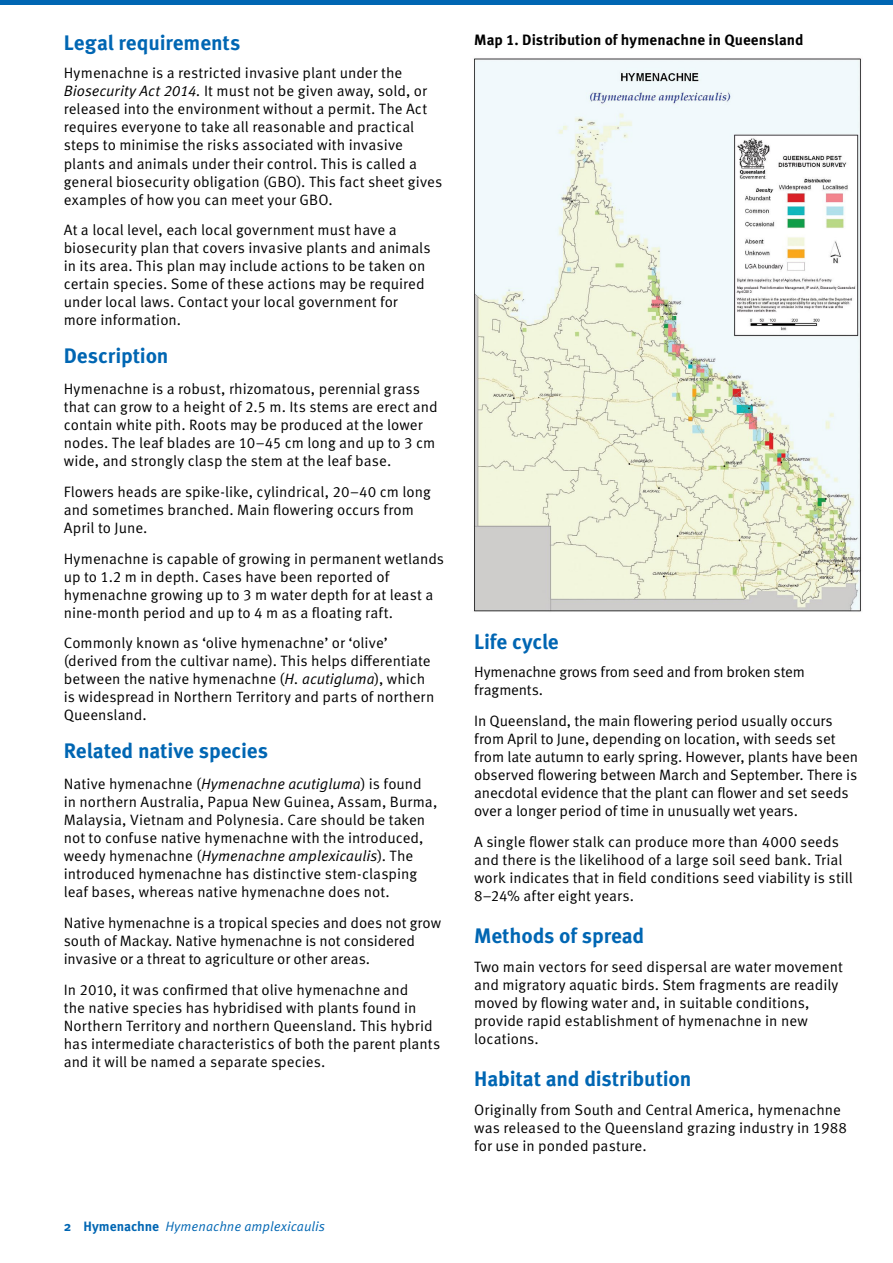
<style>
.page{position:relative;width:893px;height:1263px;background:#fff}
.page>*{position:absolute;margin:0;border:0;box-sizing:border-box;transform-origin:0 0}
.header01{font:700 21px "Meta OT";letter-spacing:-.005em;color:#0066b3}
.bodycopy{font:700 21px "Meta OT";letter-spacing:-.005em;color:#0066b3}
.bodycopy-2{font:15px/18px "Meta OT";color:#000}
.bodycopy-3{font:700 15px "Meta OT";color:#000}
.t1{font:italic 13.5px "Meta OT";color:#0066b3}
.s1{font-style:italic}
.s2{font-weight:700;font-style:normal}
</style>
<div class="page">
<hr style="left:0;top:0;width:893px;height:4px;background:#0066b3">
<img style="left:474px;top:58px;width:387px;height:554px">
<p class="header01" style="left:64px;top:29px;width:178px">Legal requirements</p>
<p class="bodycopy-2" style="left:64px;top:64px;width:380px">Hymenachne is a restricted invasive plant under the <span class="s1">Biosecurity Act 2014.</span> It must not be given away, sold, or released into the environment without a permit. The Act requires everyone to take all reasonable and practical steps to minimise the risks associated with invasive plants and animals under their control. This is called a general biosecurity obligation (GBO). This fact sheet gives examples of how you can meet your GBO.</p>
<p class="bodycopy-2" style="left:64px;top:221px;width:368px">At a local level, each local government must have a biosecurity plan that covers invasive plants and animals in its area. This plan may include actions to be taken on certain species. Some of these actions may be required under local laws. Contact your local government for more information.</p>
<p class="bodycopy" style="left:64px;top:343px;width:106px">Description</p>
<p class="bodycopy-2" style="left:64px;top:380px;width:375px">Hymenachne is a robust, rhizomatous, perennial grass that can grow to a height of 2.5 m. Its stems are erect and contain white pith. Roots may be produced at the lower nodes. The leaf blades are 10–45 cm long and up to 3 cm wide, and strongly clasp the stem at the leaf base.</p>
<p class="bodycopy-2" style="left:64px;top:483px;width:369px">Flowers heads are spike-like, cylindrical, 20–40 cm long and sometimes branched. Main flowering occurs from<br>April to June.</p>
<p class="bodycopy-2" style="left:64px;top:549px;width:382px">Hymenachne is capable of growing in permanent wetlands up to 1.2 m in depth. Cases have been reported of hymenachne growing up to 3 m water depth for at least a nine-month period and up to 4 m as a floating raft.</p>
<p class="bodycopy-2" style="left:64px;top:634px;width:372px">Commonly known as ‘olive hymenachne’ or ‘olive’ (derived from the cultivar name). This helps differentiate between the native hymenachne (<span class="s1">H. acutigluma</span>), which is widespread in Northern Territory and parts of northern Queensland.</p>
<p class="bodycopy" style="left:64px;top:738px;width:206px">Related native species</p>
<p class="bodycopy-2" style="left:64px;top:775px;width:375px">Native hymenachne (<span class="s1">Hymenachne acutigluma</span>) is found in northern Australia, Papua New Guinea, Assam, Burma, Malaysia, Vietnam and Polynesia. Care should be taken not to confuse native hymenachne with the introduced, weedy hymenachne (<span class="s1">Hymenachne amplexicaulis</span>). The introduced hymenachne has distinctive stem-clasping leaf bases, whereas native hymenachne does not.</p>
<p class="bodycopy-2" style="left:64px;top:914px;width:379px">Native hymenachne is a tropical species and does not grow south of Mackay. Native hymenachne is not considered invasive or a threat to agriculture or other areas.</p>
<p class="bodycopy-2" style="left:64px;top:980px;width:378px">In 2010, it was confirmed that olive hymenachne and<br>the native species has hybridised with plants found in Northern Territory and northern Queensland. This hybrid has intermediate characteristics of both the parent plants and it will be named a separate species.</p>
<p class="t1" style="left:64px;top:1218px;width:263px"><span class="s2">2 Hymenachne</span> Hymenachne amplexicaulis</p>
<p class="bodycopy-3" style="left:474px;top:31px;width:331px">Map 1. Distribution of hymenachne in Queensland</p>
<p class="header01" style="left:474px;top:628px;width:86px">Life cycle</p>
<p class="bodycopy-2" style="left:474px;top:663px;width:332px">Hymenachne grows from seed and from broken stem fragments.</p>
<p class="bodycopy-2" style="left:474px;top:712px;width:385px">In Queensland, the main flowering period usually occurs from April to June, depending on location, with seeds set from late autumn to early spring. However, plants have been observed flowering between March and September. There is anecdotal evidence that the plant can flower and set seeds over a longer period of time in unusually wet years.</p>
<p class="bodycopy-2" style="left:474px;top:833px;width:380px">A single flower stalk can produce more than 4000 seeds and there is the likelihood of a large soil seed bank. Trial work indicates that in field conditions seed viability is still 8–24% after eight years.</p>
<p class="header01" style="left:474px;top:922px;width:172px">Methods of spread</p>
<p class="bodycopy-2" style="left:474px;top:958px;width:370px">Two main vectors for seed dispersal are water movement and migratory aquatic birds. Stem fragments are readily moved by flowing water and, in suitable conditions, provide rapid establishment of hymenachne in new locations.</p>
<p class="header01" style="left:474px;top:1065px;width:219px">Habitat and distribution</p>
<p class="bodycopy-2" style="left:474px;top:1100px;width:374px">Originally from South and Central America, hymenachne was released to the Queensland grazing industry in 1988 for use in ponded pasture.</p>
</div>
